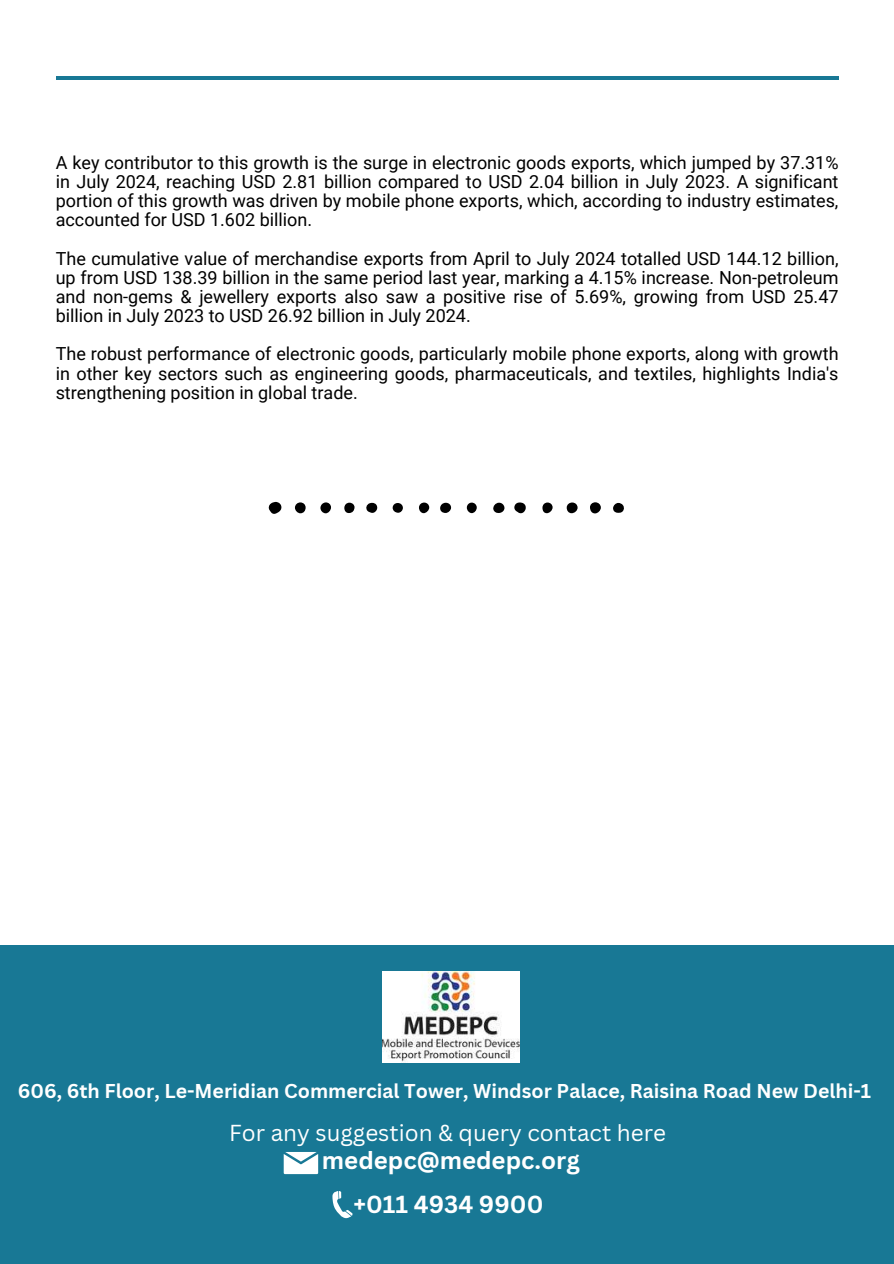
<style>
.page{position:relative;width:894px;height:1264px;background:#fff}
.page>*{position:absolute;margin:0;border:0;box-sizing:border-box;transform-origin:0 0}
.t1{font:700 24px/44.7px "Canva Sans";color:#fff;text-align:center}
.t2{font:22.5px "Canva Sans";color:#fff}
.t3{font:700 19.5px "Canva Sans";color:#fff}
.t4{font:18px/19.2px "Roboto";color:#000;text-align:justify}
</style>
<div class="page">
<hr style="left:56px;top:76px;width:782px;height:4px;background:#187895">
<div style="left:0;top:945px;width:893px;height:318px;background:#187895"></div>
<svg style="left:283px;top:1152px;width:35px;height:22px"></svg>
<svg style="left:332px;top:1191px;width:20px;height:27px"></svg>
<img style="left:382px;top:971px;width:137px;height:91px">
<svg style="left:268px;top:502px;width:14px;height:12px"></svg>
<svg style="left:514px;top:502px;width:12px;height:11px"></svg>
<div style="left:589px;top:502px;width:11px;height:11px;background:#000;border-radius:50%"></div>
<div style="left:566px;top:502px;width:11px;height:11px;background:#000;border-radius:50%"></div>
<div style="left:295px;top:502px;width:10px;height:11px;background:#000;border-radius:50%"></div>
<svg style="left:493px;top:502px;width:11px;height:11px"></svg>
<div style="left:320px;top:502px;width:11px;height:11px;background:#000;border-radius:50%"></div>
<div style="left:440px;top:502px;width:11px;height:11px;background:#000;border-radius:50%"></div>
<svg style="left:366px;top:503px;width:11px;height:10px"></svg>
<div style="left:542px;top:502px;width:10px;height:11px;background:#000;border-radius:5px"></div>
<svg style="left:613px;top:503px;width:11px;height:10px"></svg>
<div style="left:419px;top:502px;width:10px;height:11px;background:#000;border-radius:50%"></div>
<div style="left:344px;top:502px;width:10px;height:11px;background:#000;border-radius:5px"></div>
<svg style="left:466px;top:502px;width:10px;height:11px"></svg>
<div style="left:392px;top:503px;width:11px;height:10px;background:#000;border-radius:50%"></div>
<p class="t4" style="left:56px;top:153px;width:784px">A key contributor to this growth is the surge in electronic goods exports, which jumped by 37.31% in July 2024, reaching USD 2.81 billion compared to USD 2.04 billion in July 2023. A significant portion of this growth was driven by mobile phone exports, which, according to industry estimates, accounted for USD 1.602 billion.</p>
<p class="t4" style="left:56px;top:249px;width:784px">The cumulative value of merchandise exports from April to July 2024 totalled USD 144.12 billion, up from USD 138.39 billion in the same period last year, marking a 4.15% increase. Non-petroleum and non-gems &amp; jewellery exports also saw a positive rise of 5.69%, growing from USD 25.47 billion in July 2023 to USD 26.92 billion in July 2024.</p>
<p class="t4" style="left:56px;top:344px;width:784px">The robust performance of electronic goods, particularly mobile phone exports, along with growth in other key sectors such as engineering goods, pharmaceuticals, and textiles, highlights India's strengthening position in global trade.</p>
<p class="t3" style="left:18px;top:1076px;width:854px">606, 6th Floor, Le-Meridian Commercial Tower, Windsor Palace, Raisina Road New Delhi-1</p>
<p class="t2" style="left:229px;top:1116px;width:438px">For any suggestion &amp; query contact here</p>
<h1 class="t1" style="left:322px;top:1136px;width:259px">medepc@medepc.org +011 4934 9900</h1>
</div>
